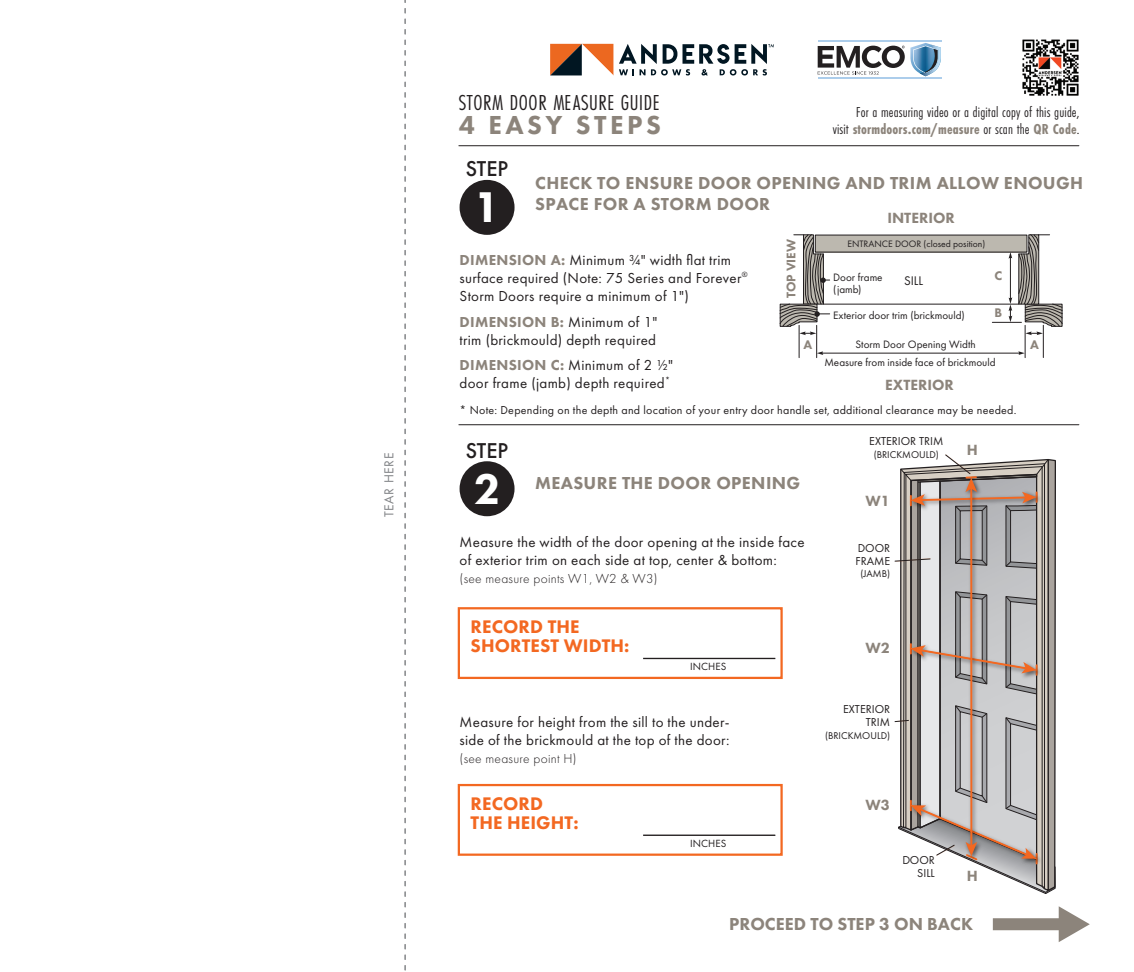
<style>
.page{position:relative;width:1134px;height:972px;background:#fff}
.page>*{position:absolute;margin:0;border:0;box-sizing:border-box;transform-origin:0 0}
.t1{font:800 44.55px "Futura PT";color:#fff}
.t2{font:800 27px "Futura PT";letter-spacing:.13em;color:#8c847b}
.t3{font:22.5px "Futura PT Cond";letter-spacing:.03em;color:#231f20}
.t4{font:500 22.35px "Futura PT";color:#231f20}
.t5{font:800 18.9px/18.9px "Futura PT";letter-spacing:.005em;color:#f36821}
.t6{font:800 18px/21px "Futura PT";letter-spacing:.02em;color:#8c847b}
.t7{font:800 18px "Futura PT";color:#8c847b}
.t8{font:800 15.3px "Futura PT";color:#8c847b}
.t9{font:15px/18px "Futura PT";letter-spacing:.02em;color:#231f20}
.t10{font:15px/16.5px "Futura PT Cond";letter-spacing:.01em;color:#231f20;text-align:right}
.t11{font:300 13.5px "Futura PT";letter-spacing:.02em;color:#231f20}
.t12{font:13.5px "Futura PT";color:#808285}
.t13{font:800 13.05px "Futura PT";color:#8c847b}
.t14{font:13.05px "Futura PT";color:#231f20}
.t15{font:12px "Futura PT";letter-spacing:.02em;color:#231f20}
.t16{font:11.85px/12.8px "Futura PT";color:#231f20;text-align:right}
.t17{font:11.1px/18px "Futura PT";color:#231f20}
.t18{font:10.8px "Futura PT";color:#231f20}
.t19{font:10.2px "Futura PT";color:#231f20}
.t20{font:9.6px "Futura PT";color:#231f20}
.s1{font-weight:700;color:#8c847b}
.s2{font-weight:800;color:#8c847b}
</style>
<div class="page">
<div style="left:458px;top:607px;width:325px;height:72px;border:2px solid #f36821"></div>
<svg style="left:405px;top:0;width:1px;height:971px"></svg>
<hr style="left:459px;top:145px;width:620px;height:1px;background:#231f20">
<hr style="left:459px;top:424px;width:620px;height:1px;background:#231f20">
<div style="left:460px;top:180px;width:55px;height:55px;background:#231f20;border-radius:50%"></div>
<div style="left:460px;top:461px;width:55px;height:55px;background:#231f20;border-radius:50%"></div>
<hr style="left:643px;top:658px;width:132px;height:1px;background:#231f20">
<div style="left:458px;top:784px;width:325px;height:72px;border:2px solid #f36821"></div>
<hr style="left:643px;top:835px;width:132px;height:1px;background:#231f20">
<div style="left:815px;top:235px;width:212px;height:17px;background:#bcb8af"></div>
<hr style="left:822px;top:353px;width:198px;height:1px;background:#231f20">
<svg style="left:1018px;top:351px;width:7px;height:4px"></svg>
<svg style="left:817px;top:351px;width:6px;height:4px"></svg>
<hr style="left:823px;top:304px;width:196px;height:1px;background:#231f20">
<hr style="left:1025px;top:325px;width:1px;height:33px;background:#231f20">
<hr style="left:1043px;top:325px;width:1px;height:33px;background:#231f20">
<hr style="left:799px;top:325px;width:1px;height:33px;background:#231f20">
<hr style="left:816px;top:325px;width:1px;height:33px;background:#231f20">
<svg style="left:779px;top:234px;width:51px;height:101px"></svg>
<svg style="left:992px;top:234px;width:71px;height:101px"></svg>
<div style="left:993px;top:918px;width:71px;height:12px;background:#8c847b"></div>
<svg style="left:1059px;top:906px;width:31px;height:36px"></svg>
<hr style="left:818px;top:40px;width:123px;height:2px;background:#accdeb">
<hr style="left:818px;top:77px;width:123px;height:2px;background:#accdeb">
<svg style="left:818px;top:43px;width:123px;height:33px"></svg>
<svg style="left:894px;top:454px;width:162px;height:440px;background:#b6b1b0"></svg>
<svg style="left:550px;top:44px;width:63px;height:31px"></svg>
<svg style="left:619px;top:44px;width:155px;height:32px"></svg>
<img style="left:1022px;top:39px;width:57px;height:57px">
<p class="t12" style="left:381px;top:517px;width:66px;rotate:-90deg">TEAR HERE</p>
<h3 class="t3" style="left:459px;top:89px;width:202px">STORM DOOR MEASURE GUIDE</h3>
<h2 class="t2" style="left:459px;top:108px;width:204px">4 EASY STEPS</h2>
<h3 class="t4" style="left:466px;top:155px;width:44px">STEP</h3>
<h1 class="t1" style="left:474px;top:179px;width:28px">1</h1>
<p class="t10" style="left:833px;top:104px;width:248px">For a measuring video or a digital copy of this guide,<br>visit <span class="s1">stormdoors.com/measure</span> or scan the <span class="s1">QR Code</span>.</p>
<p class="t6" style="left:535px;top:172px;width:550px">CHECK TO ENSURE DOOR OPENING AND TRIM ALLOW ENOUGH<br>SPACE FOR A STORM DOOR</p>
<p class="t8" style="left:887px;top:208px;width:69px">INTERIOR</p>
<p class="t9" style="left:460px;top:251px;width:290px"><span class="s2">DIMENSION A:</span> Minimum ¾" width flat trim surface required (Note: 75 Series and Forever<sup>®<br></sup>Storm Doors require a minimum of 1")</p>
<p class="t9" style="left:460px;top:313px;width:199px"><span class="s2">DIMENSION B:</span> Minimum of 1" trim (brickmould) depth required</p>
<p class="t9" style="left:460px;top:356px;width:215px"><span class="s2">DIMENSION C:</span> Minimum of 2 ½" door frame (jamb) depth required<sup>*</sup></p>
<p class="t13" style="left:783px;top:298px;width:61px;rotate:-90deg">TOP VIEW</p>
<p class="t13" style="left:804px;top:336px;width:10px">A</p>
<p class="t20" style="left:847px;top:238px;width:139px">ENTRANCE DOOR (closed position)</p>
<p class="t13" style="left:994px;top:268px;width:9px">C</p>
<p class="t13" style="left:994px;top:305px;width:9px">B</p>
<p class="t17" style="left:833px;top:272px;width:51px;line-height:11.6px">Door frame (jamb)</p>
<p class="t14" style="left:904px;top:273px;width:21px">SILL</p>
<p class="t17" style="left:833px;top:306px;width:133px">Exterior door trim (brickmould)</p>
<p class="t17" style="left:824px;top:335px;width:173px;text-indent:31px">Storm Door Opening Width<br>Measure from inside face of brickmould</p>
<p class="t8" style="left:885px;top:375px;width:70px">EXTERIOR</p>
<p class="t15" style="left:460px;top:403px;width:558px">* Note: Depending on the depth and location of your entry door handle set, additional clearance may be needed.</p>
<h3 class="t4" style="left:466px;top:437px;width:44px">STEP</h3>
<h1 class="t1" style="left:474px;top:461px;width:28px">2</h1>
<p class="t6" style="left:535px;top:473px;width:267px">MEASURE THE DOOR OPENING</p>
<p class="t9" style="left:460px;top:533px;width:346px">Measure the width of the door opening at the inside face of exterior trim on each side at top, center &amp; bottom:</p>
<p class="t11" style="left:460px;top:571px;width:199px">(see measure points W1, W2 &amp; W3)</p>
<p class="t5" style="left:471px;top:617px;width:161px">RECORD THE<br>SHORTEST WIDTH:</p>
<p class="t18" style="left:690px;top:660px;width:38px">INCHES</p>
<p class="t9" style="left:460px;top:713px;width:272px">Measure for height from the sill to the under&shy;side of the brickmould at the top of the door:</p>
<p class="t11" style="left:460px;top:751px;width:118px">(see measure point H)</p>
<p class="t5" style="left:471px;top:794px;width:110px">RECORD<br>THE HEIGHT:</p>
<p class="t18" style="left:690px;top:837px;width:38px">INCHES</p>
<p class="t16" style="left:869px;top:435px;width:76px">EXTERIOR TRIM</p>
<p class="t19" style="left:874px;top:449px;width:67px">(BRICKMOULD)</p>
<p class="t8" style="left:866px;top:491px;width:26px">W1</p>
<p class="t16" style="left:856px;top:541px;width:36px;text-align:left">DOOR<br>FRAME</p>
<p class="t19" style="left:860px;top:568px;width:31px">(JAMB)</p>
<p class="t8" style="left:866px;top:638px;width:26px">W2</p>
<p class="t16" style="left:843px;top:703px;width:48px">EXTERIOR<br>TRIM</p>
<p class="t19" style="left:825px;top:729px;width:67px">(BRICKMOULD)</p>
<p class="t8" style="left:866px;top:796px;width:26px">W3</p>
<p class="t16" style="left:902px;top:854px;width:34px">DOOR<br>SILL</p>
<p class="t8" style="left:967px;top:440px;width:13px">H</p>
<p class="t8" style="left:967px;top:866px;width:13px">H</p>
<p class="t13" style="left:1030px;top:336px;width:10px">A</p>
<p class="t7" style="left:729px;top:913px;width:245px">PROCEED TO STEP 3 ON BACK</p>
</div>
